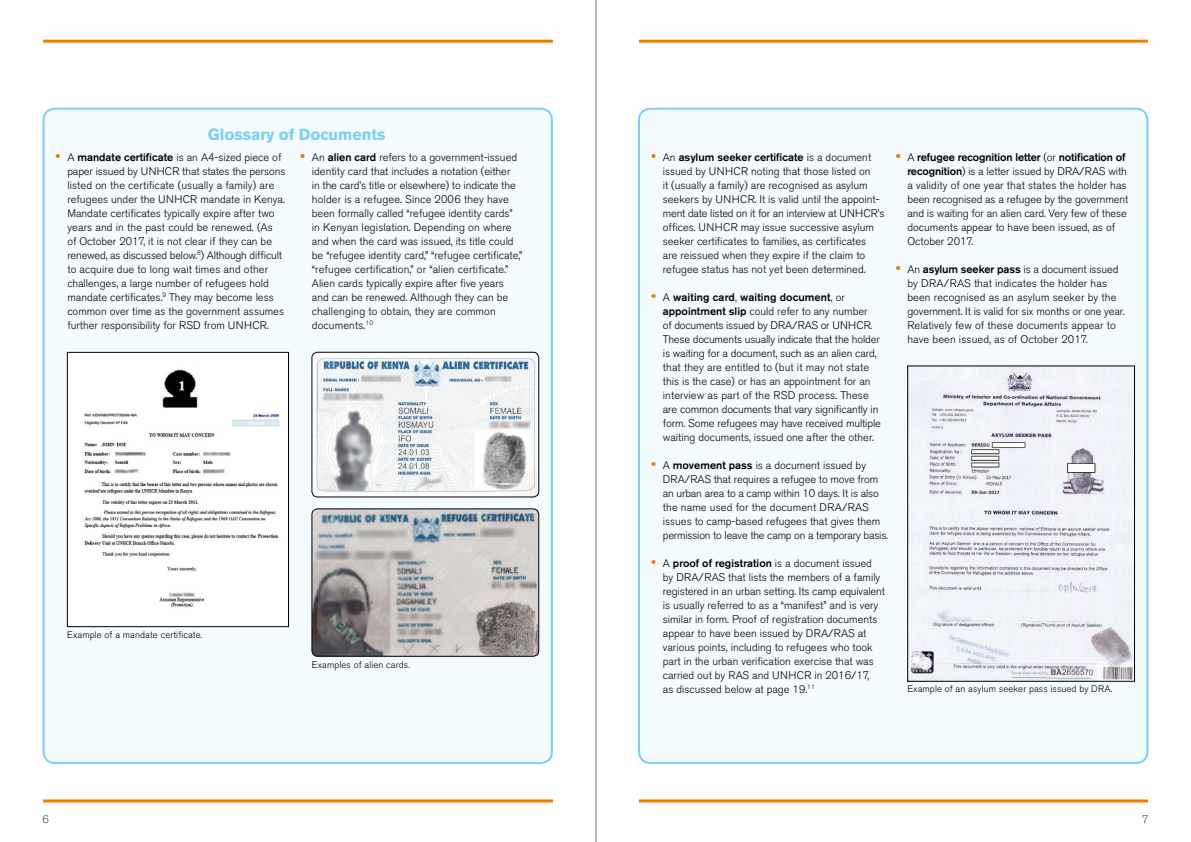
<style>
.page{position:relative;width:1191px;height:842px;background:#fff}
.page>*{position:absolute;margin:0;border:0;box-sizing:border-box;transform-origin:0 0}
.t1{font:300 17px "Akzidenz Grotesk BE";color:#ef7d00}
.t2{font:700 16px "Akzidenz Grotesk BE";color:#7ccef5}
.t3{font:300 11px/14px "Akzidenz Grotesk BE";color:#000}
.t4{font:300 11px "Akzidenz Grotesk BE";color:#4d4844}
.t5{font:300 9.5px "Akzidenz Grotesk BE";letter-spacing:.01em;color:#000}
.s1{font-weight:500}
</style>
<div class="page">
<hr style="left:0;top:40px;width:1191px;height:3px;background:#ef7d00">
<hr style="left:0;top:799px;width:1191px;height:3px;background:#ef7d00">
<div style="left:44px;top:109px;width:508px;height:654px;background:#f4fbfe;border-radius:11px"></div>
<div style="left:43px;top:108px;width:510px;height:656px;border:2px solid #7ccef5;border-radius:11px"></div>
<div style="left:639px;top:109px;width:508px;height:654px;background:#f4fbfe;border-radius:11px"></div>
<div style="left:638px;top:108px;width:510px;height:656px;border:2px solid #7ccef5;border-radius:11px"></div>
<div style="left:0;top:29px;width:43px;height:37px;background:#fff"></div>
<div style="left:1148px;top:29px;width:43px;height:37px;background:#fff"></div>
<div style="left:553px;top:29px;width:85px;height:37px;background:#fff"></div>
<div style="left:0;top:774px;width:43px;height:37px;background:#fff"></div>
<div style="left:1148px;top:774px;width:43px;height:37px;background:#fff"></div>
<div style="left:553px;top:774px;width:85px;height:37px;background:#fff"></div>
<img style="left:312px;top:352px;width:227px;height:145px">
<div style="left:312px;top:352px;width:227px;height:145px;border:1px solid #000;border-radius:6px"></div>
<img style="left:69px;top:354px;width:218px;height:271px">
<div style="left:67px;top:352px;width:222px;height:275px;border:1px solid #000"></div>
<img style="left:909px;top:368px;width:223px;height:311px">
<img style="left:312px;top:509px;width:227px;height:147px">
<div style="left:312px;top:509px;width:227px;height:147px;border:1px solid #000;border-radius:6px"></div>
<hr style="left:596px;top:0;width:1px;height:842px;background:#000">
<h2 class="t2" style="left:208px;top:126px;width:179px">Glossary of Documents</h2>
<p class="t3" style="left:67px;top:151px;width:219px">A <span class="s1">mandate certificate</span> is an A4-sized piece of paper issued by UNHCR that states the persons listed on the certificate (usually a family) are refugees under the UNHCR mandate in Kenya.<br>Mandate certificates typically expire after two years and in the past could be renewed. (As<br>of October 2017, it is not clear if they can be renewed, as discussed below.<sup>8</sup>) Although difficult to acquire due to long wait times and other challenges, a large number of refugees hold mandate certificates.<sup>9</sup> They may become less common over time as the government assumes further responsibility for RSD from UNHCR.</p>
<p class="t3" style="left:663px;top:150px;width:223px">An <span class="s1">asylum seeker certificate</span> is a document issued by UNHCR noting that those listed on<br>it (usually a family) are recognised as asylum seekers by UNHCR. It is valid until the appoint&shy;ment date listed on it for an interview at UNHCR’s offices. UNHCR may issue successive asylum seeker certificates to families, as certificates<br>are reissued when they expire if the claim to refugee status has not yet been determined.</p>
<p class="t3" style="left:312px;top:151px;width:212px">An <span class="s1">alien card</span> refers to a government-issued identity card that includes a notation (either<br>in the card’s title or elsewhere) to indicate the holder is a refugee. Since 2006 they have been formally called “refugee identity cards” in Kenyan legislation. Depending on where and when the card was issued, its title could be “refugee identity card,” “refugee certificate,” “refugee certification,” or “alien certificate.” Alien cards typically expire after five years and can be renewed. Although they can be challenging to obtain, they are common documents.<sup>10</sup></p>
<p class="t3" style="left:907px;top:150px;width:222px">A <span class="s1">refugee recognition letter</span> (or <span class="s1">notification of recognition</span>) is a letter issued by DRA/RAS with a validity of one year that states the holder has been recognised as a refugee by the government and is waiting for an alien card. Very few of these documents appear to have been issued, as of October 2017.</p>
<h1 class="t1" style="left:55px;top:147px;width:7px">•</h1>
<h1 class="t1" style="left:651px;top:147px;width:7px">•</h1>
<h1 class="t1" style="left:300px;top:147px;width:7px">•</h1>
<h1 class="t1" style="left:895px;top:147px;width:7px">•</h1>
<p class="t3" style="left:907px;top:262px;width:219px">An <span class="s1">asylum seeker pass</span> is a document issued by DRA/RAS that indicates the holder has been recognised as an asylum seeker by the government. It is valid for six months or one year.<br>Relatively few of these documents appear to have been issued, as of October 2017.</p>
<h1 class="t1" style="left:895px;top:259px;width:7px">•</h1>
<p class="t3" style="left:663px;top:290px;width:220px">A <span class="s1">waiting card</span>, <span class="s1">waiting document</span>, or <span class="s1">appointment slip</span> could refer to any number<br>of documents issued by DRA/RAS or UNHCR.<br>These documents usually indicate that the holder is waiting for a document, such as an alien card, that they are entitled to (but it may not state this is the case) or has an appointment for an interview as part of the RSD process. These are common documents that vary significantly in form. Some refugees may have received multiple waiting documents, issued one after the other.</p>
<p class="t3" style="left:663px;top:458px;width:227px">A <span class="s1">movement pass</span> is a document issued by DRA/RAS that requires a refugee to move from an urban area to a camp within 10 days. It is also the name used for the document DRA/RAS issues to camp-based refugees that gives them permission to leave the camp on a temporary basis.</p>
<p class="t3" style="left:663px;top:556px;width:224px">A <span class="s1">proof of registration</span> is a document issued by DRA/RAS that lists the members of a family registered in an urban setting. Its camp equivalent is usually referred to as a “manifest” and is very similar in form. Proof of registration documents appear to have been issued by DRA/RAS at various points, including to refugees who took part in the urban verification exercise that was carried out by RAS and UNHCR in 2016/17,<br>as discussed below at page 19.<sup>11</sup></p>
<h1 class="t1" style="left:651px;top:287px;width:7px">•</h1>
<h1 class="t1" style="left:651px;top:455px;width:7px">•</h1>
<h1 class="t1" style="left:651px;top:553px;width:7px">•</h1>
<p class="t5" style="left:67px;top:629px;width:137px">Example of a mandate certificate.</p>
<p class="t5" style="left:312px;top:659px;width:99px">Examples of alien cards.</p>
<p class="t5" style="left:907px;top:684px;width:206px">Example of an asylum seeker pass issued by DRA.</p>
<p class="t4" style="left:43px;top:813px;width:8px">6</p>
<p class="t4" style="left:1142px;top:813px;width:8px">7</p>
</div>
